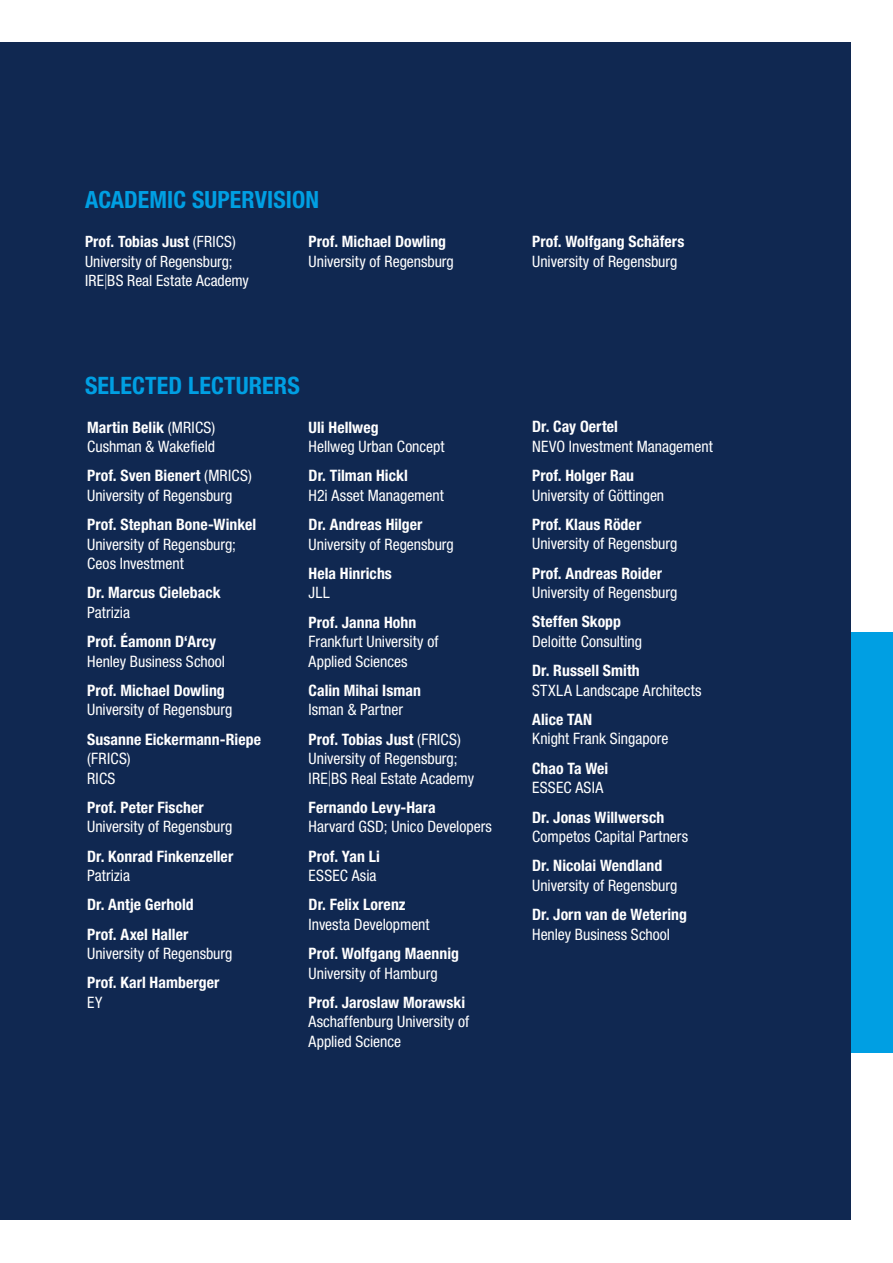
<style>
.page{position:relative;width:893px;height:1263px;background:#fff}
.page>*{position:absolute;margin:0;border:0;box-sizing:border-box;transform-origin:0 0}
.t1{font:700 condensed 24px "Helvetica Neue LT Pro";letter-spacing:.005em;color:#009fe3}
.t2{font:700 condensed 23.7px "Helvetica Neue LT Pro";letter-spacing:.005em;color:#009fe3}
.t3{font:condensed 15.75px/19.5px "Helvetica Neue LT Pro";color:#fff}
.t4{font:700 condensed 15.75px/29.2px "Helvetica Neue LT Pro";letter-spacing:.005em;color:#fff}
.t5{font:condensed 15.75px/19.5px "Helvetica Neue LT Pro";letter-spacing:.02em;color:#fff}
.t6{font:condensed 15.6px/19.5px "Helvetica Neue LT Pro";color:#fff}
.s1{font-weight:700}
.s2{font-weight:100;font-stretch:normal}
</style>
<div class="page">
<div style="left:850px;top:631px;width:43px;height:421px;background:#009fe3"></div>
<div style="left:0;top:43px;width:850px;height:1177px;background:#102851"></div>
<h2 class="t2" style="left:85px;top:185px;width:236px">ACADEMIC SUPERVISION</h2>
<p class="t6" style="left:85px;top:232px;width:165px"><span class="s1">Prof. Tobias Just</span> (FRICS)<br>University of Regensburg;<br>IRE<span class="s2">|</span>BS Real Estate Academy</p>
<p class="t4" style="left:309px;top:227px;width:139px">Prof. Michael Dowling</p>
<p class="t3" style="left:309px;top:251px;width:147px">University of Regensburg</p>
<h1 class="t1" style="left:85px;top:370px;width:216px">SELECTED LECTURERS</h1>
<p class="t3" style="left:87px;top:417px;width:130px"><span class="s1">Martin Belik</span> (MRICS)<br>Cushman &amp; Wakefield</p>
<p class="t3" style="left:87px;top:466px;width:166px"><span class="s1">Prof. Sven Bienert</span> (MRICS)<br>University of Regensburg</p>
<p class="t4" style="left:87px;top:510px;width:171px">Prof. Stephan Bone-Winkel</p>
<p class="t3" style="left:87px;top:534px;width:150px">University of Regensburg;<br>Ceos Investment</p>
<p class="t4" style="left:87px;top:578px;width:135px">Dr. Marcus Cieleback</p>
<p class="t3" style="left:87px;top:602px;width:44px">Patrizia</p>
<p class="t4" style="left:87px;top:627px;width:130px">Prof. Éamonn D‘Arcy</p>
<p class="t3" style="left:87px;top:651px;width:139px">Henley Business School</p>
<p class="t4" style="left:87px;top:675px;width:139px">Prof. Michael Dowling</p>
<p class="t3" style="left:87px;top:700px;width:147px">University of Regensburg</p>
<p class="t4" style="left:87px;top:724px;width:175px">Susanne Eickermann-Riepe</p>
<p class="t5" style="left:87px;top:749px;width:45px">(FRICS)<br>RICS</p>
<p class="t4" style="left:87px;top:792px;width:118px">Prof. Peter Fischer</p>
<p class="t3" style="left:87px;top:817px;width:147px">University of Regensburg</p>
<p class="t4" style="left:87px;top:841px;width:148px">Dr. Konrad Finkenzeller</p>
<p class="t3" style="left:87px;top:866px;width:44px">Patrizia</p>
<p class="t4" style="left:87px;top:890px;width:108px">Dr. Antje Gerhold<br>Prof. Axel Haller</p>
<p class="t3" style="left:87px;top:944px;width:147px">University of Regensburg</p>
<p class="t4" style="left:87px;top:968px;width:134px">Prof. Karl Hamberger</p>
<p class="t3" style="left:87px;top:992px;width:17px">EY</p>
<p class="t4" style="left:309px;top:412px;width:71px">Uli Hellweg</p>
<p class="t3" style="left:309px;top:437px;width:137px">Hellweg Urban Concept</p>
<p class="t4" style="left:309px;top:461px;width:101px">Dr. Tilman Hickl</p>
<p class="t3" style="left:309px;top:485px;width:137px">H2i Asset Management</p>
<p class="t4" style="left:309px;top:510px;width:115px">Dr. Andreas Hilger</p>
<p class="t3" style="left:309px;top:534px;width:147px">University of Regensburg</p>
<p class="t4" style="left:309px;top:558px;width:85px">Hela Hinrichs</p>
<p class="t3" style="left:309px;top:583px;width:23px">JLL</p>
<p class="t4" style="left:309px;top:607px;width:109px">Prof. Janna Hohn</p>
<p class="t3" style="left:309px;top:632px;width:131px">Frankfurt University of<br>Applied Sciences</p>
<p class="t4" style="left:309px;top:675px;width:114px">Calin Mihai Isman</p>
<p class="t3" style="left:309px;top:695px;width:154px;line-height:29.2px">Isman &amp; Partner<br><span class="s1">Prof. Tobias Just</span> (FRICS)</p>
<p class="t3" style="left:309px;top:749px;width:167px">University of Regensburg;<br>IRE<span class="s2">|</span>BS Real Estate Academy</p>
<p class="t4" style="left:309px;top:792px;width:129px">Fernando Levy-Hara</p>
<p class="t3" style="left:309px;top:817px;width:185px">Harvard GSD; Unico Developers</p>
<p class="t4" style="left:309px;top:841px;width:73px">Prof. Yan Li</p>
<p class="t3" style="left:309px;top:866px;width:69px">ESSEC Asia</p>
<p class="t4" style="left:309px;top:890px;width:99px">Dr. Felix Lorenz</p>
<p class="t3" style="left:309px;top:914px;width:123px">Investa Development</p>
<p class="t4" style="left:309px;top:939px;width:152px">Prof. Wolfgang Maennig</p>
<p class="t3" style="left:309px;top:963px;width:131px">University of Hamburg</p>
<p class="t4" style="left:309px;top:987px;width:158px">Prof. Jaroslaw Morawski</p>
<p class="t3" style="left:309px;top:1012px;width:162px">Aschaffenburg University of<br>Applied Science</p>
<p class="t4" style="left:532px;top:227px;width:154px">Prof. Wolfgang Schäfers</p>
<p class="t3" style="left:532px;top:251px;width:147px">University of Regensburg</p>
<p class="t4" style="left:532px;top:412px;width:87px">Dr. Cay Oertel</p>
<p class="t3" style="left:532px;top:437px;width:182px">NEVO Investment Management</p>
<p class="t4" style="left:532px;top:461px;width:103px">Prof. Holger Rau</p>
<p class="t3" style="left:532px;top:485px;width:134px">University of Göttingen</p>
<p class="t4" style="left:532px;top:509px;width:111px">Prof. Klaus Röder</p>
<p class="t3" style="left:532px;top:534px;width:147px">University of Regensburg</p>
<p class="t4" style="left:532px;top:558px;width:131px">Prof. Andreas Roider</p>
<p class="t3" style="left:532px;top:583px;width:147px">University of Regensburg</p>
<p class="t4" style="left:532px;top:607px;width:90px">Steffen Skopp</p>
<p class="t3" style="left:532px;top:631px;width:111px">Deloitte Consulting</p>
<p class="t4" style="left:532px;top:656px;width:109px">Dr. Russell Smith</p>
<p class="t3" style="left:532px;top:680px;width:171px">STXLA Landscape Architects</p>
<p class="t4" style="left:532px;top:704px;width:61px">Alice TAN</p>
<p class="t3" style="left:532px;top:729px;width:138px">Knight Frank Singapore</p>
<p class="t4" style="left:532px;top:753px;width:78px">Chao Ta Wei</p>
<p class="t3" style="left:532px;top:778px;width:73px">ESSEC ASIA</p>
<p class="t4" style="left:532px;top:802px;width:134px">Dr. Jonas Willwersch</p>
<p class="t3" style="left:532px;top:826px;width:157px">Competos Capital Partners</p>
<p class="t4" style="left:532px;top:851px;width:132px">Dr. Nicolai Wendland</p>
<p class="t3" style="left:532px;top:875px;width:147px">University of Regensburg</p>
<p class="t4" style="left:532px;top:899px;width:156px">Dr. Jorn van de Wetering</p>
<p class="t3" style="left:532px;top:924px;width:139px">Henley Business School</p>
</div>
